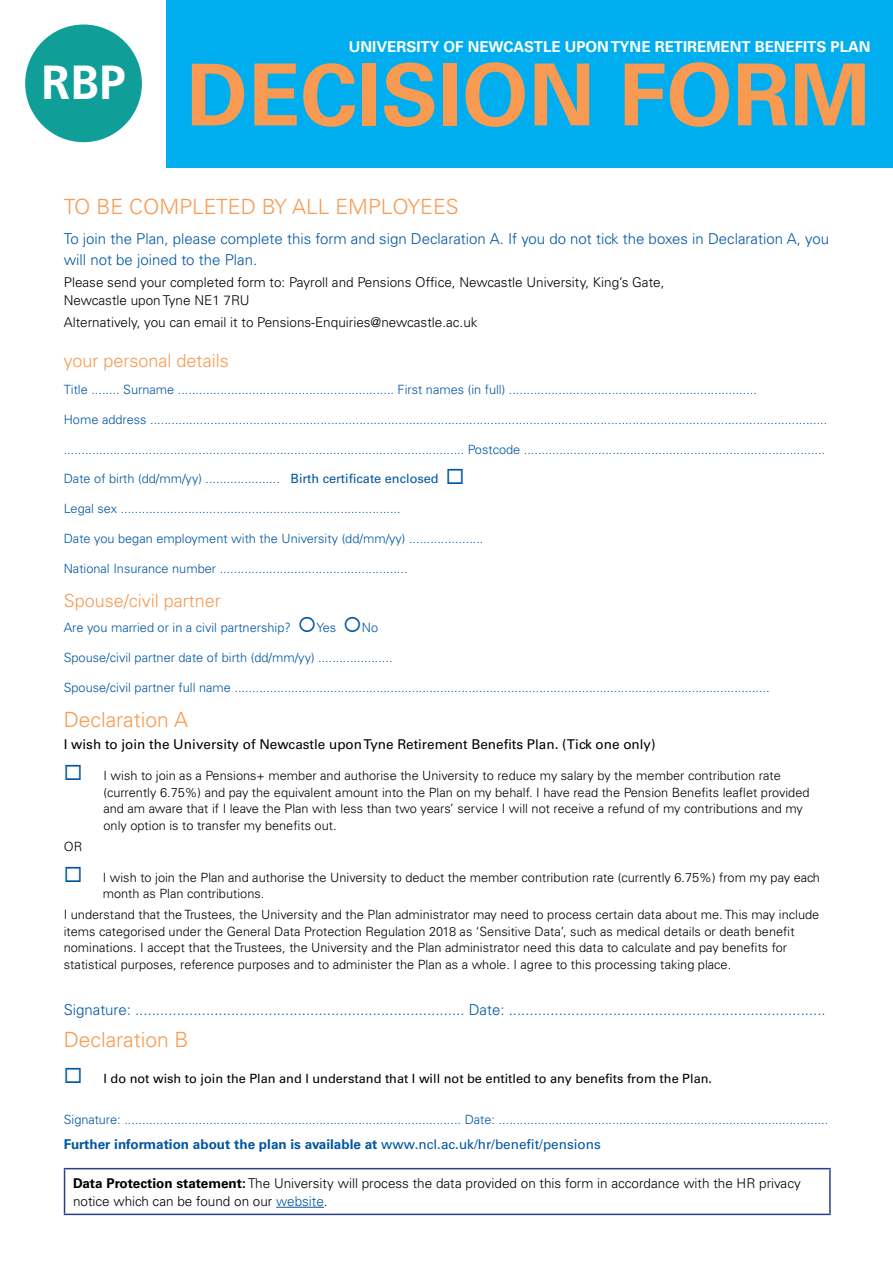
<style>
.page{position:relative;width:893px;height:1263px;background:#fff}
.page>*{position:absolute;margin:0;border:0;box-sizing:border-box;transform-origin:0 0}
.t1{font:700 85.5px "Univers";color:#f89a51}
.t2{font:700 47.85px "Frutiger LT Std";color:#fff}
.Orange_sub_14_17{font:300 21px "Univers";color:#f89a51}
.Orange_sub_12_14_cop{font:300 18px "Univers";color:#f89a51}
.Blue_body_10_14{font:300 15px/21px "Univers";color:#0056a2}
.t3{font:700 15px "Univers";color:#fff}
.Black_body_9_12{font:300 13.5px/18px "Univers";color:#000}
.Black_body_9_12_bold{font:13.5px "Univers";color:#000}
.Blue_body_9_11_bold{font:700 13.5px "Univers";color:#0056a2}
.Blue_body_8_5_11{font:300 12.75px "Univers";color:#0056a2}
.Black_body_8_5_13{font:300 12.75px/16.5px "Univers";color:#000}
.Black_body_8_5_14_ro{font:12.75px "Univers";color:#000}
.s1{font-weight:400}
.s2{color:#0056a2}
.s3{font-weight:700}
</style>
<div class="page">
<hr style="left:64px;top:1168px;width:767px;height:1px;background:#25408f">
<hr style="left:64px;top:1169px;width:1px;height:44px;background:#25408f">
<hr style="left:829px;top:1169px;width:2px;height:44px;background:#25408f">
<hr style="left:64px;top:1213px;width:767px;height:2px;background:#25408f">
<hr style="left:276px;top:1207px;width:48px;height:1px;background:#0056a2">
<div style="left:167px;top:0;width:726px;height:167px;background:#00aeef"></div>
<div style="left:25px;top:25px;width:117px;height:117px;background:#109f98;border-radius:50%"></div>
<p class="t3" style="left:349px;top:38px;width:523px">UNIVERSITY OF NEWCASTLE UPON TYNE RETIREMENT BENEFITS PLAN</p>
<p class="t2" style="left:41px;top:54px;width:86px">RBP</p>
<p class="t1" style="left:186px;top:45px;width:686px">DECISION FORM</p>
<p class="Orange_sub_14_17" style="left:64px;top:194px;width:396px">TO BE COMPLETED BY ALL EMPLOYEES</p>
<p class="Blue_body_10_14" style="left:64px;top:228px;width:767px">To join the Plan, please complete this form and sign Declaration A. If you do not tick the boxes in Declaration A, you will not be joined to the Plan.</p>
<p class="Black_body_9_12" style="left:64px;top:273px;width:602px">Please send your completed form to: Payroll and Pensions Office, Newcastle University, King’s Gate,<br>Newcastle upon Tyne NE1 7RU</p>
<p class="Black_body_9_12" style="left:64px;top:314px;width:415px">Alternatively, you can email it to Pensions-Enquiries@newcastle.ac.uk</p>
<p class="Orange_sub_12_14_cop" style="left:64px;top:350px;width:167px">your personal details</p>
<p class="Blue_body_8_5_11" style="left:64px;top:382px;width:695px">Title ........ Surname ............................................................. First names (in full) ......................................................................</p>
<p class="Blue_body_8_5_11" style="left:64px;top:412px;width:765px">Home address ...............................................................................................................................................................................................</p>
<p class="Blue_body_8_5_11" style="left:64px;top:441px;width:763px">................................................................................................................. Postcode .....................................................................................</p>
<p class="Blue_body_8_5_11" style="left:64px;top:471px;width:402px">Date of birth (dd/mm/yy) ..................... <span class="s1">Birth certificate enclosed</span> ◻</p>
<p class="Blue_body_8_5_11" style="left:64px;top:501px;width:338px">Legal sex ...............................................................................</p>
<p class="Blue_body_8_5_11" style="left:64px;top:531px;width:421px">Date you began employment with the University (dd/mm/yy) .....................</p>
<p class="Blue_body_8_5_11" style="left:64px;top:560px;width:345px">National Insurance number .....................................................</p>
<p class="Orange_sub_12_14_cop" style="left:64px;top:589px;width:159px">Spouse/civil partner</p>
<p class="Blue_body_8_5_11" style="left:64px;top:620px;width:316px">Are you married or in a civil partnership? ○Yes ○No</p>
<p class="Blue_body_8_5_11" style="left:64px;top:650px;width:330px">Spouse/civil partner date of birth (dd/mm/yy) .....................</p>
<p class="Blue_body_8_5_11" style="left:64px;top:679px;width:707px">Spouse/civil partner full name .......................................................................................................................................................</p>
<p class="Orange_sub_14_17" style="left:64px;top:707px;width:126px">Declaration A</p>
<p class="Black_body_9_12_bold" style="left:64px;top:736px;width:593px">I wish to join the University of Newcastle upon Tyne Retirement Benefits Plan. (Tick one only)</p>
<p class="Black_body_8_5_13" style="left:103px;top:767px;width:708px;text-indent:-40px"><span class="s2">◻</span> I wish to join as a Pensions+ member and authorise the University to reduce my salary by the member contribution rate (currently 6.75%) and pay the equivalent amount into the Plan on my behalf. I have read the Pension Benefits leaflet provided and am aware that if I leave the Plan with less than two years’ service I will not receive a refund of my contributions and my only option is to transfer my benefits out.</p>
<p class="Black_body_8_5_13" style="left:64px;top:838px;width:20px">OR</p>
<p class="Black_body_8_5_13" style="left:103px;top:869px;width:719px;text-indent:-39px"><span class="s2">◻</span> I wish to join the Plan and authorise the University to deduct the member contribution rate (currently 6.75%) from my pay each month as Plan contributions.</p>
<p class="Black_body_8_5_13" style="left:64px;top:906px;width:757px">I understand that the Trustees, the University and the Plan administrator may need to process certain data about me. This may include items categorised under the General Data Protection Regulation 2018 as ‘Sensitive Data’, such as medical details or death benefit nominations. I accept that the Trustees, the University and the Plan administrator need this data to calculate and pay benefits for statistical purposes, reference purposes and to administer the Plan as a whole. I agree to this processing taking place.</p>
<p class="Blue_body_10_14" style="left:64px;top:999px;width:763px">Signature: ............................................................................... Date: ............................................................................</p>
<p class="Orange_sub_14_17" style="left:64px;top:1027px;width:126px">Declaration B</p>
<p class="Black_body_8_5_14_ro" style="left:64px;top:1070px;width:650px"><span class="s2">◻</span> I do not wish to join the Plan and I understand that I will not be entitled to any benefits from the Plan.</p>
<p class="Blue_body_8_5_11" style="left:64px;top:1112px;width:766px">Signature: ............................................................................................... Date: .............................................................................................</p>
<p class="Blue_body_9_11_bold" style="left:64px;top:1136px;width:538px">Further information about the plan is available at <span class="s1">www.ncl.ac.uk/hr/benefit/pensions</span></p>
<p class="Black_body_9_12" style="left:73px;top:1174px;width:729px"><span class="s3">Data Protection statement:</span> The University will process the data provided on this form in accordance with the HR privacy notice which can be found on our <span class="s2">website</span>.</p>
</div>
